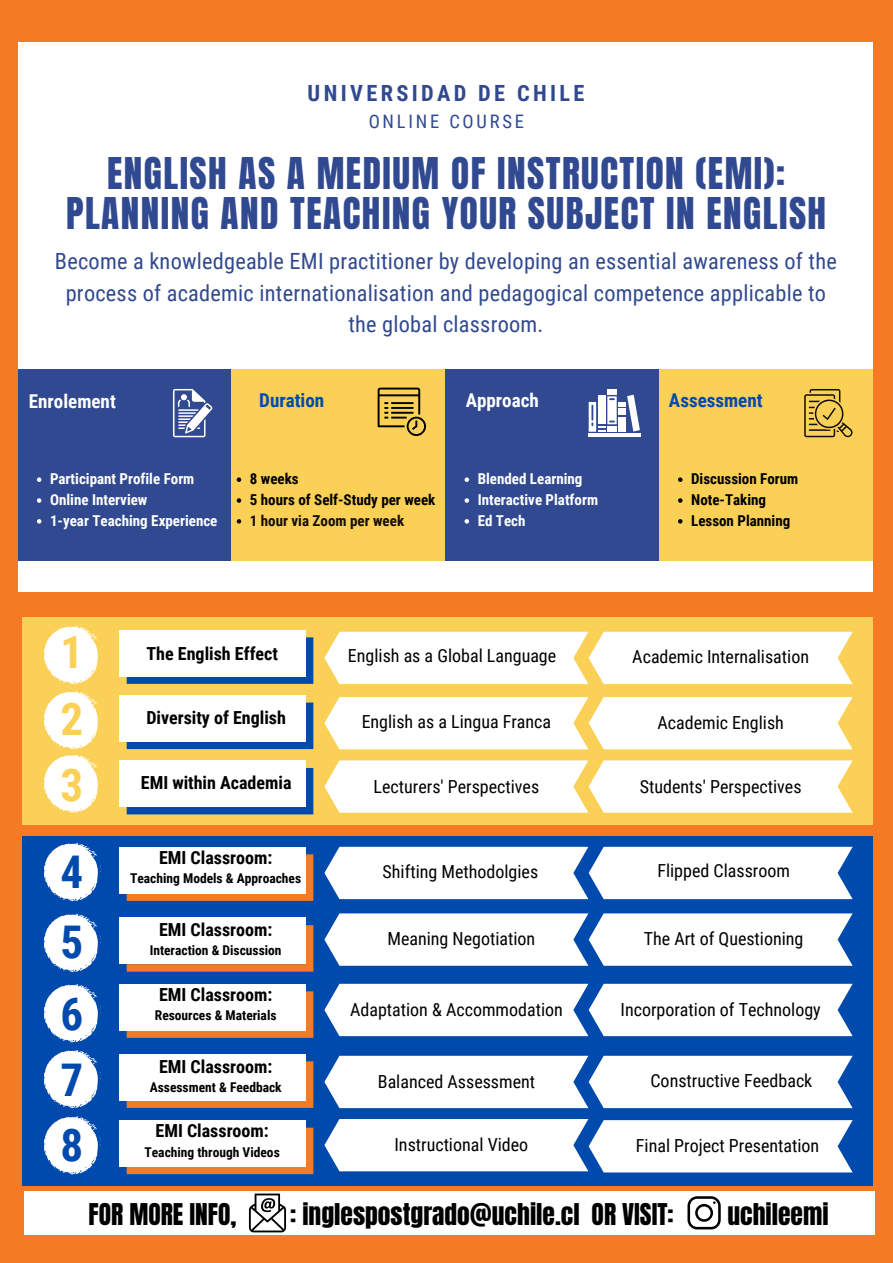
<style>
.page{position:relative;width:893px;height:1263px;background:#f47b24}
.page>*{position:absolute;margin:0;border:0;box-sizing:border-box;transform-origin:0 0}
.t1{font:700 45.08px "Roboto Condensed";color:#004aad}
.t2{font:700 45.08px "Roboto Condensed";color:#fad156}
.t3{font:37.2px "Anton";letter-spacing:.04em;color:#304990}
.t4{font:25.5px "Anton";color:#000}
.t5{font:22.35px/31.3px "Roboto Condensed";letter-spacing:.01em;color:#304990;text-align:center}
.t6{font:700 22.35px "Roboto Condensed";letter-spacing:.15em;color:#304990}
.t7{font:700 19.05px "Roboto Condensed";color:#fff}
.t8{font:700 19.05px "Roboto Condensed";color:#004aad}
.t9{font:18.6px "Roboto Condensed";letter-spacing:.15em;color:#304990}
.t10{font:18px "Roboto Condensed";color:#000}
.t11{font:700 18px "Roboto Condensed";color:#000}
.t12{font:700 15px "Roboto Condensed";color:#fff}
.t13{font:700 15px "Roboto Condensed";color:#000}
.t14{font:700 15px "Roboto Condensed";color:#150d0a}
.t15{font:700 13.5px "Roboto Condensed";color:#000}
</style>
<div class="page">
<div style="left:0;top:42px;width:893px;height:655px;background:#fff"></div>
<div style="left:18px;top:369px;width:214px;height:191px;background:#304990"></div>
<div style="left:232px;top:369px;width:213px;height:191px;background:#fad156"></div>
<div style="left:445px;top:369px;width:214px;height:191px;background:#304990"></div>
<div style="left:659px;top:369px;width:214px;height:191px;background:#fad156"></div>
<svg style="left:377px;top:388px;width:49px;height:48px"></svg>
<div style="left:618px;top:417px;width:8px;height:15px;background:#fff"></div>
<div style="left:607px;top:389px;width:9px;height:5px;background:#fff"></div>
<div style="left:618px;top:408px;width:8px;height:7px;background:#fff"></div>
<svg style="left:627px;top:395px;width:13px;height:36px"></svg>
<div style="left:618px;top:402px;width:8px;height:5px;background:#fff"></div>
<hr style="left:588px;top:434px;width:53px;height:3px;background:#fff">
<div style="left:598px;top:395px;width:7px;height:29px;background:#fff"></div>
<svg style="left:588px;top:396px;width:28px;height:36px"></svg>
<svg style="left:804px;top:389px;width:48px;height:48px"></svg>
<svg style="left:173px;top:389px;width:39px;height:48px"></svg>
<div style="left:0;top:11px;width:18px;height:825px;background:#f47b24"></div>
<div style="left:872px;top:0;width:21px;height:802px;background:#f47b24"></div>
<div style="left:7px;top:593px;width:876px;height:148px;background:#f47b24"></div>
<div style="left:22px;top:618px;width:851px;height:207px;background:#fad156"></div>
<div style="left:324px;top:632px;width:528px;height:52px;background:#fff"></div>
<div style="left:324px;top:697px;width:528px;height:52px;background:#fff"></div>
<svg style="left:324px;top:760px;width:528px;height:53px;background:#fefbf3"></svg>
<svg style="left:127px;top:637px;width:186px;height:47px;background:#1d5eb3"></svg>
<div style="left:119px;top:630px;width:187px;height:46px;background:#fff"></div>
<svg style="left:127px;top:702px;width:186px;height:47px;background:#1a5cb5"></svg>
<div style="left:119px;top:695px;width:187px;height:46px;background:#fff"></div>
<div style="left:127px;top:768px;width:186px;height:46px;background:#004aad"></div>
<div style="left:119px;top:760px;width:187px;height:47px;background:#fff"></div>
<div style="left:22px;top:836px;width:851px;height:349px;background:#004aad"></div>
<svg style="left:127px;top:854px;width:186px;height:47px;background:#f0873c"></svg>
<div style="left:119px;top:847px;width:187px;height:46px;background:#fff"></div>
<div style="left:324px;top:847px;width:528px;height:52px;background:#fff"></div>
<svg style="left:44px;top:626px;width:57px;height:59px"></svg>
<svg style="left:44px;top:691px;width:57px;height:122px"></svg>
<svg style="left:44px;top:843px;width:57px;height:58px"></svg>
<svg style="left:127px;top:925px;width:186px;height:47px;background:#e7782a"></svg>
<div style="left:119px;top:918px;width:187px;height:46px;background:#fff"></div>
<svg style="left:127px;top:991px;width:186px;height:47px;background:#f0873c"></svg>
<div style="left:119px;top:984px;width:187px;height:46px;background:#fff"></div>
<svg style="left:127px;top:1061px;width:186px;height:47px;background:#f1873c"></svg>
<div style="left:119px;top:1054px;width:187px;height:46px;background:#fff"></div>
<svg style="left:127px;top:1128px;width:186px;height:46px;background:#f5883a"></svg>
<div style="left:119px;top:1120px;width:187px;height:46px;background:#fff"></div>
<svg style="left:44px;top:913px;width:57px;height:59px"></svg>
<svg style="left:44px;top:984px;width:57px;height:59px"></svg>
<svg style="left:44px;top:1050px;width:57px;height:58px"></svg>
<svg style="left:44px;top:1116px;width:57px;height:59px"></svg>
<svg style="left:324px;top:913px;width:528px;height:53px;background:#ecf2f9"></svg>
<div style="left:324px;top:984px;width:528px;height:52px;background:#fff"></div>
<div style="left:324px;top:1056px;width:528px;height:52px;background:#fff"></div>
<svg style="left:324px;top:1119px;width:528px;height:53px;background:#ebf1f8"></svg>
<div style="left:25px;top:1191px;width:850px;height:44px;background:#fff"></div>
<svg style="left:687px;top:1196px;width:33px;height:33px"></svg>
<svg style="left:249px;top:1193px;width:37px;height:39px"></svg>
<svg style="left:37px;top:477px;width:4px;height:5px"></svg>
<svg style="left:37px;top:498px;width:4px;height:5px"></svg>
<svg style="left:37px;top:519px;width:4px;height:5px"></svg>
<svg style="left:237px;top:477px;width:4px;height:5px"></svg>
<svg style="left:237px;top:498px;width:4px;height:5px"></svg>
<svg style="left:237px;top:519px;width:4px;height:5px"></svg>
<svg style="left:464px;top:477px;width:5px;height:5px"></svg>
<svg style="left:464px;top:498px;width:5px;height:5px"></svg>
<svg style="left:464px;top:519px;width:5px;height:5px"></svg>
<svg style="left:678px;top:477px;width:4px;height:5px"></svg>
<svg style="left:678px;top:498px;width:4px;height:5px"></svg>
<svg style="left:678px;top:519px;width:4px;height:5px"></svg>
<p class="t6" style="left:308px;top:80px;width:278px">UNIVERSIDAD DE CHILE</p>
<p class="t9" style="left:369px;top:110px;width:157px">ONLINE COURSE</p>
<p class="t3" style="left:107px;top:146px;width:679px">ENGLISH AS A MEDIUM OF INSTRUCTION (EMI):</p>
<p class="t3" style="left:66px;top:187px;width:761px">PLANNING AND TEACHING YOUR SUBJECT IN ENGLISH</p>
<p class="t5" style="left:55px;top:246px;width:783px">Become a knowledgeable EMI practitioner by developing an essential awareness of the process of academic internationalisation and pedagogical competence applicable to the global classroom.</p>
<p class="t7" style="left:29px;top:390px;width:88px">Enrolement</p>
<p class="t8" style="left:259px;top:389px;width:66px">Duration</p>
<p class="t7" style="left:466px;top:389px;width:75px">Approach</p>
<p class="t8" style="left:669px;top:389px;width:95px">Assessment</p>
<p class="t12" style="left:50px;top:470px;width:146px">Participant Profile Form</p>
<p class="t12" style="left:50px;top:491px;width:99px">Online Interview</p>
<p class="t12" style="left:50px;top:512px;width:169px">1-year Teaching Experience</p>
<p class="t13" style="left:250px;top:470px;width:50px">8 weeks</p>
<p class="t13" style="left:250px;top:491px;width:187px">5 hours of Self-Study per week</p>
<p class="t14" style="left:250px;top:512px;width:156px">1 hour via Zoom per week</p>
<p class="t12" style="left:478px;top:470px;width:106px">Blended Learning</p>
<p class="t12" style="left:478px;top:491px;width:122px">Interactive Platform</p>
<p class="t12" style="left:478px;top:512px;width:49px">Ed Tech</p>
<p class="t13" style="left:691px;top:470px;width:109px">Discussion Forum</p>
<p class="t13" style="left:691px;top:491px;width:76px">Note-Taking</p>
<p class="t13" style="left:691px;top:512px;width:101px">Lesson Planning</p>
<p class="t2" style="left:60px;top:626px;width:24px">1</p>
<p class="t2" style="left:60px;top:693px;width:24px">2</p>
<p class="t2" style="left:60px;top:759px;width:24px">3</p>
<p class="t1" style="left:60px;top:846px;width:24px">4</p>
<p class="t1" style="left:60px;top:916px;width:24px">5</p>
<p class="t1" style="left:60px;top:988px;width:24px">6</p>
<p class="t1" style="left:60px;top:1054px;width:24px">7</p>
<p class="t1" style="left:60px;top:1119px;width:24px">8</p>
<p class="t11" style="left:146px;top:643px;width:133px">The English Effect</p>
<p class="t10" style="left:348px;top:645px;width:210px">English as a Global Language</p>
<p class="t10" style="left:632px;top:646px;width:178px">Academic Internalisation</p>
<p class="t11" style="left:146px;top:707px;width:141px">Diversity of English</p>
<p class="t10" style="left:362px;top:711px;width:191px">English as a Lingua Franca</p>
<p class="t10" style="left:657px;top:712px;width:128px">Academic English</p>
<p class="t11" style="left:141px;top:772px;width:152px">EMI within Academia</p>
<p class="t10" style="left:374px;top:777px;width:167px">Lecturers' Perspectives</p>
<p class="t10" style="left:640px;top:777px;width:163px">Students' Perspectives</p>
<p class="t11" style="left:159px;top:847px;width:115px">EMI Classroom:</p>
<p class="t15" style="left:130px;top:871px;width:172px">Teaching Models &amp; Approaches</p>
<p class="t11" style="left:159px;top:919px;width:115px">EMI Classroom:</p>
<p class="t15" style="left:150px;top:943px;width:133px">Interaction &amp; Discussion</p>
<p class="t11" style="left:159px;top:984px;width:115px">EMI Classroom:</p>
<p class="t15" style="left:155px;top:1008px;width:123px">Resources &amp; Materials</p>
<p class="t11" style="left:159px;top:1056px;width:115px">EMI Classroom:</p>
<p class="t15" style="left:150px;top:1080px;width:134px">Assessment &amp; Feedback</p>
<p class="t11" style="left:156px;top:1120px;width:115px">EMI Classroom:</p>
<p class="t15" style="left:145px;top:1144px;width:137px">Teaching through Videos</p>
<p class="t10" style="left:382px;top:861px;width:157px">Shifting Methodolgies</p>
<p class="t10" style="left:657px;top:860px;width:134px">Flipped Classroom</p>
<p class="t10" style="left:387px;top:929px;width:149px">Meaning Negotiation</p>
<p class="t10" style="left:644px;top:929px;width:161px">The Art of Questioning</p>
<p class="t10" style="left:350px;top:999px;width:214px">Adaptation &amp; Accommodation</p>
<p class="t10" style="left:620px;top:999px;width:202px">Incorporation of Technology</p>
<p class="t10" style="left:378px;top:1071px;width:159px">Balanced Assessment</p>
<p class="t10" style="left:650px;top:1070px;width:163px">Constructive Feedback</p>
<p class="t10" style="left:394px;top:1134px;width:135px">Instructional Video</p>
<p class="t10" style="left:636px;top:1135px;width:185px">Final Project Presentation</p>
<p class="t4" style="left:89px;top:1195px;width:149px">FOR MORE INFO,</p>
<p class="t4" style="left:290px;top:1195px;width:385px">: inglespostgrado@uchile.cl OR VISIT:</p>
<p class="t4" style="left:727px;top:1195px;width:103px">uchileemi</p>
</div>
